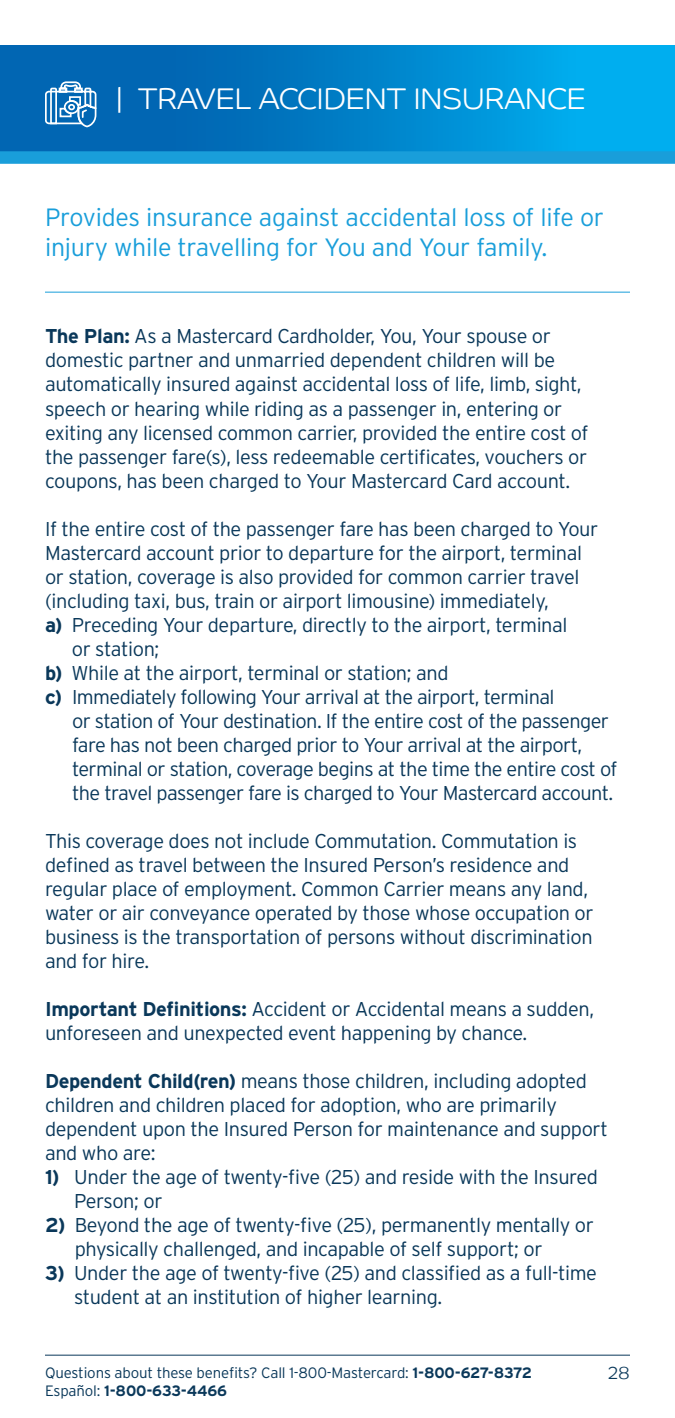
<style>
.page{position:relative;width:675px;height:1418px;background:#fff}
.page>*{position:absolute;margin:0;border:0;box-sizing:border-box;transform-origin:0 0}
.t1{font:30px "Barclaycard Co Lt";color:#fff}
.t2{font:300 25px/30px "Interstate";letter-spacing:-.01em;color:#199eda}
.t3{font:300 20px/24px "Interstate";letter-spacing:-.02em;color:#0a385a}
.t4{font:17.5px "Barclaycard Co Lt";color:#0a385a}
.t5{font:300 15px "Interstate";letter-spacing:-.01em;color:#0a385a}
.t6{font:700 15px "Interstate";letter-spacing:-.01em;color:#0a385a}
.s1{font-weight:700}
.s2{font-weight:300}
</style>
<div class="page">
<hr style="left:45px;top:1354px;width:585px;height:1px;background:#0a385a">
<svg style="left:0;top:45px;width:675px;height:106px;background:#0084cb"></svg>
<div style="left:0;top:151px;width:675px;height:13px;background:#199eda"></div>
<svg style="left:44px;top:81px;width:53px;height:48px"></svg>
<hr style="left:45px;top:292px;width:585px;height:1px;background:#199eda">
<h1 class="t1" style="left:116px;top:81px;width:471px">| TRAVEL ACCIDENT INSURANCE</h1>
<p class="t2" style="left:45px;top:202px;width:561px">Provides insurance against accidental loss of life or injury while travelling for You and Your family.</p>
<p class="t3" style="left:45px;top:324px;width:545px"><span class="s1">The Plan:</span> As a Mastercard Cardholder, You, Your spouse or domestic partner and unmarried dependent children will be automatically insured against accidental loss of life, limb, sight, speech or hearing while riding as a passenger in, entering or exiting any licensed common carrier, provided the entire cost of the passenger fare(s), less redeemable certificates, vouchers or coupons, has been charged to Your Mastercard Card account.</p>
<p class="t3" style="left:45px;top:516px;width:555px">If the entire cost of the passenger fare has been charged to Your</p>
<p class="t3" style="left:45px;top:540px;width:539px">Mastercard account prior to departure for the airport, terminal</p>
<p class="t3" style="left:45px;top:564px;width:536px">or station, coverage is also provided for common carrier travel</p>
<p class="t3" style="left:45px;top:588px;width:506px">(including taxi, bus, train or airport limousine) immediately,</p>
<p class="t3" style="left:45px;top:612px;width:524px"><span class="s1">a)</span> Preceding Your departure, directly to the airport, terminal</p>
<p class="t3" style="left:72px;top:636px;width:89px">or station;</p>
<p class="t3" style="left:45px;top:660px;width:405px"><span class="s1">b)</span> While at the airport, terminal or station; and</p>
<p class="t3" style="left:45px;top:684px;width:511px"><span class="s1">c)</span> Immediately following Your arrival at the airport, terminal</p>
<p class="t3" style="left:72px;top:708px;width:539px">or station of Your destination. If the entire cost of the passenger</p>
<p class="t3" style="left:72px;top:732px;width:512px">fare has not been charged prior to Your arrival at the airport,</p>
<p class="t3" style="left:72px;top:756px;width:547px">terminal or station, coverage begins at the time the entire cost of</p>
<p class="t3" style="left:72px;top:780px;width:543px">the travel passenger fare is charged to Your Mastercard account.</p>
<p class="t3" style="left:45px;top:828px;width:550px">This coverage does not include Commutation. Commutation is defined as travel between the Insured Person’s residence and regular place of employment. Common Carrier means any land, water or air conveyance operated by those whose occupation or business is the transportation of persons without discrimination and for hire.</p>
<p class="t3" style="left:45px;top:996px;width:551px"><span class="s1">Important Definitions:</span> Accident or Accidental means a sudden, unforeseen and unexpected event happening by chance.</p>
<p class="t3" style="left:45px;top:1068px;width:564px"><span class="s1">Dependent Child(ren)</span> means those children, including adopted children and children placed for adoption, who are primarily dependent upon the Insured Person for maintenance and support and who are:</p>
<p class="t3" style="left:74px;top:1164px;width:525px;text-indent:-29px"><span class="s1">1)</span> Under the age of twenty-five (25) and reside with the Insured<br>Person; or</p>
<p class="t3" style="left:75px;top:1212px;width:521px;text-indent:-30px"><span class="s1">2)</span> Beyond the age of twenty-five (25), permanently mentally or physically challenged, and incapable of self support; or</p>
<p class="t3" style="left:74px;top:1260px;width:524px;text-indent:-29px"><span class="s1">3)</span> Under the age of twenty-five (25) and classified as a full-time student at an institution of higher learning.</p>
<p class="t5" style="left:45px;top:1364px;width:488px">Questions about these benefits? Call 1-800-Mastercard: <span class="s1">1-800-627-8372</span></p>
<p class="t4" style="left:609px;top:1362px;width:23px">28</p>
<p class="t6" style="left:45px;top:1382px;width:184px"><span class="s2">Español:</span> 1-800-633-4466</p>
</div>
